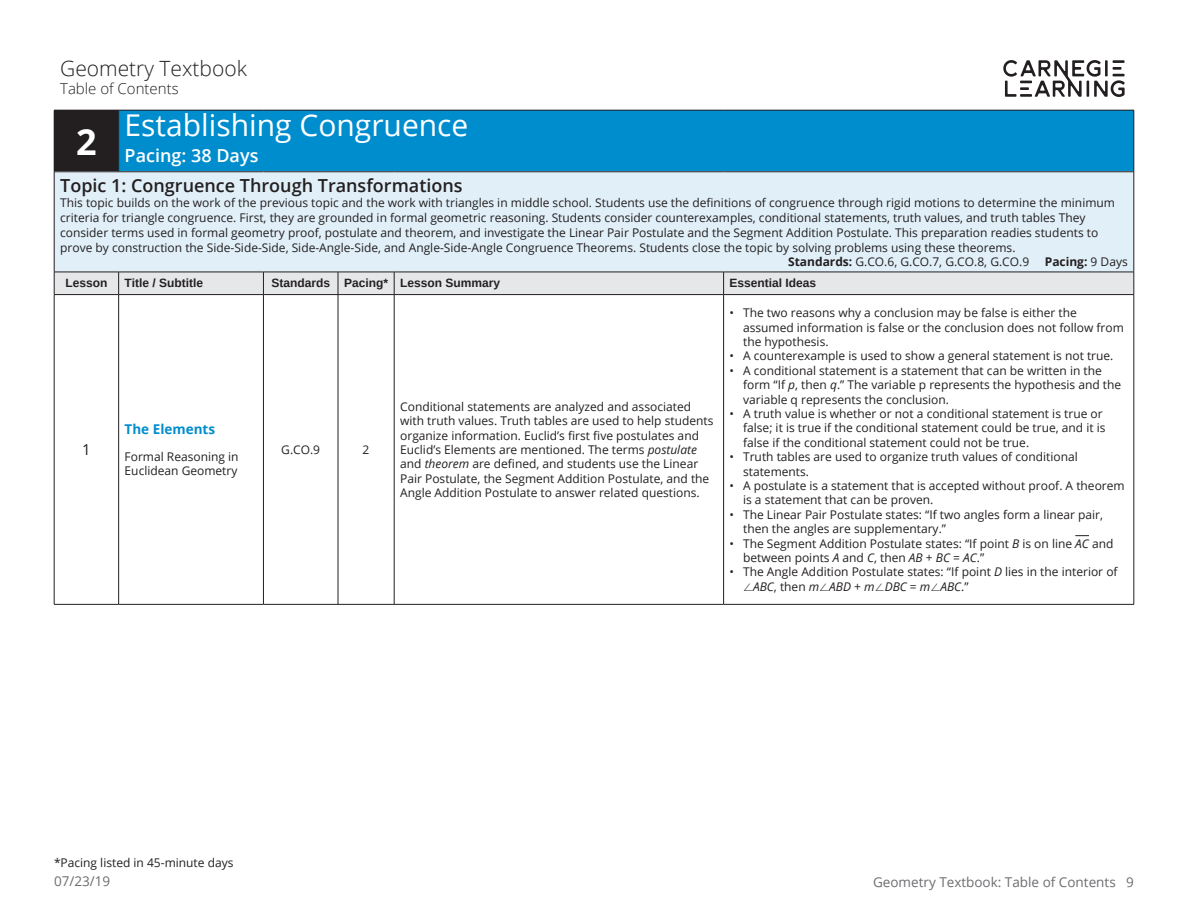
<style>
.page{position:relative;width:1188px;height:918px;background:#fff}
.page>*{position:absolute;margin:0;border:0;box-sizing:border-box;transform-origin:0 0}
.t1{font:700 36px "Open Sans";color:#fff}
.t2{font:30px "Open Sans";color:#fff}
.t3{font:300 21px "Open Sans";color:#231f20}
.t4{font:600 18px "Open Sans";color:#231f20}
.t5{font:600 18px "Open Sans";color:#fff}
.t6{font:300 15px "Open Sans";color:#231f20}
.t7{font:15px "Open Sans";color:#231f20}
.t8{font:13.5px "Open Sans";color:#6c6d70}
.t9{font:700 13.5px "Open Sans";color:#008dce}
.t10{font:12px/14.4px "Open Sans";color:#231f20}
.t11{font:700 12px "Arimo";color:#231f20}
.t12{font:700 12px "Open Sans";color:#231f20}
.s1{font-weight:700}
.s2{font-weight:400}
.s3{font-style:italic}
.s4{font-family:"Mathematical Pi OTF6"}
</style>
<div class="page">
<div style="left:54px;top:110px;width:65px;height:62px;background:#231f20"></div>
<div style="left:119px;top:110px;width:1015px;height:62px;background:#008dce"></div>
<div style="left:54px;top:172px;width:1080px;height:100px;background:#e1eff8"></div>
<hr style="left:119px;top:110px;width:144px;height:1px;background:#231f20">
<hr style="left:263px;top:110px;width:75px;height:1px;background:#231f20">
<hr style="left:338px;top:110px;width:56px;height:1px;background:#231f20">
<hr style="left:394px;top:110px;width:330px;height:1px;background:#231f20">
<hr style="left:724px;top:110px;width:410px;height:1px;background:#231f20">
<hr style="left:1134px;top:110px;width:1px;height:62px;background:#231f20">
<hr style="left:54px;top:172px;width:65px;height:1px;background:#231f20">
<hr style="left:54px;top:172px;width:1px;height:100px;background:#231f20">
<hr style="left:119px;top:172px;width:144px;height:1px;background:#231f20">
<hr style="left:263px;top:172px;width:75px;height:1px;background:#231f20">
<hr style="left:338px;top:172px;width:56px;height:1px;background:#231f20">
<hr style="left:394px;top:172px;width:330px;height:1px;background:#231f20">
<hr style="left:724px;top:172px;width:410px;height:1px;background:#231f20">
<hr style="left:1134px;top:172px;width:1px;height:100px;background:#231f20">
<div style="left:54px;top:272px;width:1081px;height:23px;background:#e6e7e9"></div>
<hr style="left:54px;top:294px;width:65px;height:1px;background:#231f20">
<hr style="left:54px;top:295px;width:1px;height:309px;background:#231f20">
<hr style="left:119px;top:294px;width:144px;height:1px;background:#231f20">
<hr style="left:118px;top:295px;width:1px;height:309px;background:#231f20">
<hr style="left:263px;top:294px;width:75px;height:1px;background:#231f20">
<hr style="left:263px;top:295px;width:1px;height:309px;background:#231f20">
<hr style="left:338px;top:294px;width:56px;height:1px;background:#231f20">
<hr style="left:338px;top:295px;width:1px;height:309px;background:#231f20">
<hr style="left:394px;top:294px;width:330px;height:1px;background:#231f20">
<hr style="left:394px;top:295px;width:1px;height:309px;background:#231f20">
<hr style="left:724px;top:294px;width:410px;height:1px;background:#231f20">
<hr style="left:723px;top:295px;width:1px;height:309px;background:#231f20">
<hr style="left:1134px;top:295px;width:1px;height:309px;background:#231f20">
<hr style="left:54px;top:604px;width:65px;height:1px;background:#231f20">
<hr style="left:119px;top:604px;width:144px;height:1px;background:#231f20">
<hr style="left:263px;top:604px;width:75px;height:1px;background:#231f20">
<hr style="left:338px;top:604px;width:56px;height:1px;background:#231f20">
<hr style="left:394px;top:604px;width:330px;height:1px;background:#231f20">
<hr style="left:724px;top:604px;width:410px;height:1px;background:#231f20">
<svg style="left:1075px;top:535px;width:14px;height:1px"></svg>
<svg style="left:1003px;top:60px;width:122px;height:37px"></svg>
<h3 class="t3" style="left:60px;top:54px;width:188px">Geometry Textbook</h3>
<p class="t6" style="left:60px;top:78px;width:120px">Table of Contents</p>
<h1 class="t1" style="left:76px;top:116px;width:22px">2</h1>
<h2 class="t2" style="left:125px;top:105px;width:345px">Establishing Congruence</h2>
<h3 class="t5" style="left:125px;top:143px;width:135px">Pacing: 38 Days</h3>
<h3 class="t4" style="left:60px;top:173px;width:404px">Topic 1: Congruence Through Transformations</h3>
<p class="t10" style="left:60px;top:195px;width:1056px">This topic builds on the work of the previous topic and the work with triangles in middle school. Students use the definitions of congruence through rigid motions to determine the minimum</p>
<p class="t10" style="left:60px;top:210px;width:1027px">criteria for triangle congruence. First, they are grounded in formal geometric reasoning. Students consider counterexamples, conditional statements, truth values, and truth tables They</p>
<p class="t10" style="left:60px;top:225px;width:1040px">consider terms used in formal geometry proof, postulate and theorem, and investigate the Linear Pair Postulate and the Segment Addition Postulate. This preparation readies students to</p>
<p class="t10" style="left:60px;top:240px;width:957px">prove by construction the Side-Side-Side, Side-Angle-Side, and Angle-Side-Angle Congruence Theorems. Students close the topic by solving problems using these theorems.</p>
<p class="t10" style="left:788px;top:254px;width:243px"><span class="s1">Standards:</span> G.CO.6, G.CO.7, G.CO.8, G.CO.9</p>
<p class="t12" style="left:1045px;top:253px;width:84px">Pacing: <span class="s2">9 Days</span></p>
<p class="t11" style="left:65px;top:274px;width:44px">Lesson</p>
<p class="t11" style="left:125px;top:274px;width:80px">Title / Subtitle</p>
<p class="t11" style="left:271px;top:274px;width:230px">Standards Pacing* Lesson Summary</p>
<p class="t11" style="left:730px;top:274px;width:88px">Essential Ideas</p>
<p class="t7" style="left:82px;top:439px;width:10px">1</p>
<p class="t9" style="left:125px;top:420px;width:92px">The Elements</p>
<p class="t10" style="left:125px;top:449px;width:115px">Formal Reasoning in<br>Euclidean Geometry</p>
<p class="t10" style="left:281px;top:442px;width:40px">G.CO.9</p>
<p class="t10" style="left:363px;top:442px;width:8px">2</p>
<p class="t10" style="left:400px;top:399px;width:315px">Conditional statements are analyzed and associated with truth values. Truth tables are used to help students organize information. Euclid’s first five postulates and Euclid’s Elements are mentioned. The terms <span class="s3">postulate </span>and <span class="s3">theorem</span> are defined, and students use the Linear Pair Postulate, the Segment Addition Postulate, and the Angle Addition Postulate to answer related questions.</p>
<p class="t10" style="left:743px;top:305px;width:382px;text-indent:-14px">• The two reasons why a conclusion may be false is either the assumed information is false or the conclusion does not follow from the hypothesis.</p>
<p class="t10" style="left:730px;top:349px;width:385px">• A counterexample is used to show a general statement is not true.</p>
<p class="t10" style="left:743px;top:363px;width:380px;text-indent:-14px">• A conditional statement is a statement that can be written in the form “If <span class="s3">p</span>, then <span class="s3">q</span>.” The variable p represents the hypothesis and the variable q represents the conclusion.</p>
<p class="t10" style="left:743px;top:406px;width:364px;text-indent:-14px">• A truth value is whether or not a conditional statement is true or false; it is true if the conditional statement could be true, and it is false if the conditional statement could not be true.</p>
<p class="t10" style="left:743px;top:449px;width:336px;text-indent:-14px">• Truth tables are used to organize truth values of conditional statements.</p>
<p class="t10" style="left:743px;top:478px;width:383px;text-indent:-14px">• A postulate is a statement that is accepted without proof. A theorem is a statement that can be proven.</p>
<p class="t10" style="left:743px;top:507px;width:362px;text-indent:-14px">• The Linear Pair Postulate states: “If two angles form a linear pair, then the angles are supplementary.”</p>
<p class="t10" style="left:743px;top:536px;width:372px;text-indent:-14px">• The Segment Addition Postulate states: “If point <span class="s3">B</span> is on line <span class="s3">AC</span> and between points <span class="s3">A</span> and <span class="s3">C</span>, then <span class="s3">AB</span> + <span class="s3">BC</span> = <span class="s3">AC</span>.”</p>
<p class="t10" style="left:743px;top:565px;width:376px;text-indent:-13px">• The Angle Addition Postulate states: “If point <span class="s3">D</span> lies in the interior of <span class="s4">/</span><span class="s3">ABC</span>, then <span class="s3">m</span><span class="s4">/</span><span class="s3">ABD</span> + <span class="s3">m</span><span class="s4">/</span><span class="s3">DBC</span> = <span class="s3">m</span><span class="s4">/</span><span class="s3">ABC</span>.”</p>
<p class="t10" style="left:54px;top:855px;width:181px">*Pacing listed in 45-minute days</p>
<p class="t8" style="left:54px;top:872px;width:58px">07/23/19</p>
<p class="t8" style="left:873px;top:872px;width:262px">Geometry Textbook: Table of Contents 9</p>
</div>
